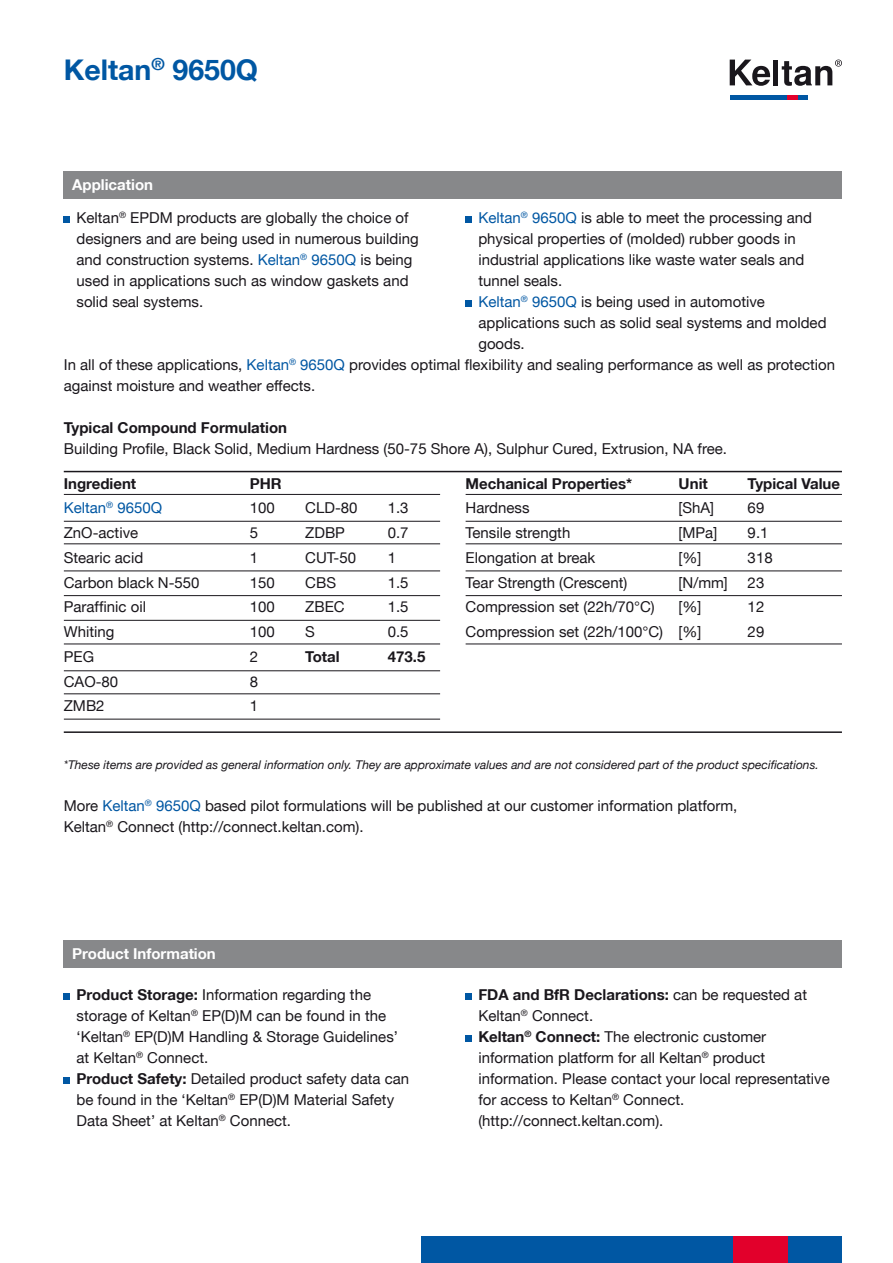
<style>
.page{position:relative;width:893px;height:1263px;background:#fff}
.page>*{position:absolute;margin:0;border:0;box-sizing:border-box;transform-origin:0 0}
.t1{font:700 28.5px "Helvetica Neue LT";color:#0057a3}
.t2{font:15px/21px "Helvetica Neue LT";color:#1a171c}
.t3{font:700 15px "Helvetica Neue LT";color:#1a171c}
.t4{font:700 15px "Helvetica Neue LT";color:#fff}
.t5{font:15px "Helvetica Neue LT";color:#0057a3}
.t6{font:italic 12px "Helvetica Neue LT";color:#1a171c}
.s1{font-weight:700;color:#fff}
.s2{color:#0057a3}
.s3{font-weight:700}
</style>
<div class="page">
<div style="left:64px;top:993px;width:6px;height:7px;background:#0057a3"></div>
<div style="left:64px;top:1077px;width:6px;height:7px;background:#0057a3"></div>
<div style="left:466px;top:993px;width:6px;height:7px;background:#0057a3"></div>
<div style="left:466px;top:1035px;width:6px;height:7px;background:#0057a3"></div>
<div style="left:466px;top:216px;width:6px;height:7px;background:#0057a3"></div>
<div style="left:466px;top:300px;width:6px;height:7px;background:#0057a3"></div>
<div style="left:64px;top:940px;width:778px;height:27px;background:#87888a"></div>
<div style="left:64px;top:171px;width:778px;height:28px;background:#87888a"></div>
<div style="left:64px;top:216px;width:6px;height:7px;background:#0057a3"></div>
<div style="left:788px;top:1236px;width:54px;height:27px;background:#0057a3"></div>
<div style="left:421px;top:1236px;width:313px;height:27px;background:#0057a3"></div>
<div style="left:734px;top:1236px;width:54px;height:27px;background:#e2002b"></div>
<hr style="left:64px;top:521px;width:376px;height:1px;background:#1a171c">
<hr style="left:64px;top:595px;width:376px;height:1px;background:#1a171c">
<hr style="left:64px;top:494px;width:376px;height:1px;background:#1a171c">
<hr style="left:64px;top:571px;width:376px;height:1px;background:#1a171c">
<hr style="left:64px;top:544px;width:376px;height:1px;background:#1a171c">
<hr style="left:64px;top:620px;width:376px;height:1px;background:#1a171c">
<hr style="left:64px;top:670px;width:376px;height:1px;background:#1a171c">
<hr style="left:64px;top:693px;width:376px;height:1px;background:#1a171c">
<hr style="left:64px;top:719px;width:376px;height:1px;background:#1a171c">
<hr style="left:64px;top:644px;width:376px;height:1px;background:#1a171c">
<hr style="left:466px;top:521px;width:376px;height:1px;background:#1a171c">
<hr style="left:466px;top:595px;width:376px;height:1px;background:#1a171c">
<hr style="left:466px;top:494px;width:376px;height:1px;background:#1a171c">
<hr style="left:466px;top:571px;width:376px;height:1px;background:#1a171c">
<hr style="left:466px;top:544px;width:376px;height:1px;background:#1a171c">
<hr style="left:466px;top:644px;width:376px;height:1px;background:#1a171c">
<hr style="left:64px;top:471px;width:778px;height:1px;background:#1a171c">
<hr style="left:64px;top:731px;width:778px;height:2px;background:#1a171c">
<div style="left:730px;top:95px;width:77px;height:5px;background:#0057a3"></div>
<div style="left:787px;top:95px;width:11px;height:5px;background:#e2002b"></div>
<svg style="left:730px;top:60px;width:40px;height:26px"></svg>
<div style="left:773px;top:60px;width:5px;height:25px;background:#1a171c"></div>
<svg style="left:782px;top:60px;width:60px;height:26px"></svg>
<h1 class="t1" style="left:64px;top:52px;width:196px">Keltan<sup>®</sup> 9650Q</h1>
<p class="t2" style="left:72px;top:168px;width:338px;line-height:32.7px"><span class="s1">Application<br></span>Keltan<sup>®</sup> EPDM products are globally the choice of</p>
<p class="t2" style="left:77px;top:228px;width:344px">designers and are being used in numerous building and construction systems. <span class="s2">Keltan</span><sup>®</sup> <span class="s2">9650Q</span> is being used in applications such as window gaskets and solid seal systems.</p>
<p class="t2" style="left:478px;top:207px;width:350px"><span class="s2">Keltan</span><sup>®</sup> <span class="s2">9650Q</span> is able to meet the processing and physical properties of (molded) rubber goods in industrial applications like waste water seals and tunnel seals.<br><span class="s2">Keltan</span><sup>®</sup> <span class="s2">9650Q</span> is being used in automotive applications such as solid seal systems and molded goods.</p>
<p class="t2" style="left:64px;top:354px;width:773px">In all of these applications, <span class="s2">Keltan</span><sup>®</sup> <span class="s2">9650Q</span> provides optimal flexibility and sealing performance as well as protection against moisture and weather effects.</p>
<p class="t3" style="left:64px;top:418px;width:225px">Typical Compound Formulation</p>
<p class="t2" style="left:64px;top:438px;width:665px">Building Profile, Black Solid, Medium Hardness (50-75 Shore A), Sulphur Cured, Extrusion, NA free.</p>
<p class="t3" style="left:64px;top:474px;width:74px">Ingredient</p>
<p class="t3" style="left:250px;top:474px;width:33px">PHR</p>
<p class="t5" style="left:64px;top:499px;width:100px">Keltan<sup>®</sup> 9650Q</p>
<p class="t2" style="left:250px;top:497px;width:27px">100</p>
<p class="t2" style="left:305px;top:497px;width:54px">CLD-80</p>
<p class="t2" style="left:388px;top:497px;width:22px">1.3</p>
<p class="t2" style="left:64px;top:522px;width:76px">ZnO-active</p>
<p class="t2" style="left:250px;top:522px;width:10px">5</p>
<p class="t2" style="left:305px;top:522px;width:41px">ZDBP</p>
<p class="t2" style="left:388px;top:522px;width:22px">0.7</p>
<p class="t2" style="left:64px;top:547px;width:81px">Stearic acid</p>
<p class="t2" style="left:250px;top:547px;width:10px">1</p>
<p class="t2" style="left:305px;top:547px;width:52px">CUT-50</p>
<p class="t2" style="left:388px;top:547px;width:10px">1</p>
<p class="t2" style="left:64px;top:571px;width:137px">Carbon black N-550</p>
<p class="t2" style="left:250px;top:571px;width:27px">150</p>
<p class="t2" style="left:305px;top:571px;width:32px">CBS</p>
<p class="t2" style="left:388px;top:571px;width:22px">1.5</p>
<p class="t2" style="left:64px;top:596px;width:84px">Paraffinic oil</p>
<p class="t2" style="left:250px;top:596px;width:27px">100</p>
<p class="t2" style="left:305px;top:596px;width:41px">ZBEC</p>
<p class="t2" style="left:388px;top:596px;width:22px">1.5</p>
<p class="t2" style="left:64px;top:621px;width:52px">Whiting</p>
<p class="t2" style="left:250px;top:621px;width:27px">100</p>
<p class="t2" style="left:305px;top:621px;width:11px">S</p>
<p class="t2" style="left:388px;top:621px;width:22px">0.5</p>
<p class="t2" style="left:64px;top:646px;width:32px">PEG</p>
<p class="t2" style="left:250px;top:646px;width:10px">2</p>
<p class="t3" style="left:305px;top:647px;width:36px">Total</p>
<p class="t3" style="left:388px;top:647px;width:39px">473.5</p>
<p class="t2" style="left:64px;top:670px;width:56px">CAO-80</p>
<p class="t2" style="left:250px;top:670px;width:10px">8</p>
<p class="t2" style="left:64px;top:695px;width:42px">ZMB2</p>
<p class="t2" style="left:250px;top:695px;width:10px">1</p>
<p class="t3" style="left:466px;top:474px;width:168px">Mechanical Properties*</p>
<p class="t3" style="left:679px;top:474px;width:31px">Unit</p>
<p class="t3" style="left:748px;top:474px;width:94px">Typical Value</p>
<p class="t2" style="left:466px;top:497px;width:65px">Hardness</p>
<p class="t2" style="left:679px;top:497px;width:37px">[ShA]</p>
<p class="t2" style="left:748px;top:497px;width:18px">69</p>
<p class="t2" style="left:466px;top:522px;width:106px">Tensile strength</p>
<p class="t2" style="left:679px;top:522px;width:40px">[MPa]</p>
<p class="t2" style="left:748px;top:522px;width:22px">9.1</p>
<p class="t2" style="left:466px;top:547px;width:131px">Elongation at break</p>
<p class="t2" style="left:679px;top:547px;width:24px">[%]</p>
<p class="t2" style="left:748px;top:547px;width:27px">318</p>
<p class="t2" style="left:466px;top:571px;width:163px">Tear Strength (Crescent)</p>
<p class="t2" style="left:679px;top:571px;width:51px">[N/mm]</p>
<p class="t2" style="left:748px;top:571px;width:18px">23</p>
<p class="t2" style="left:466px;top:596px;width:191px">Compression set (22h/70°C)</p>
<p class="t2" style="left:679px;top:596px;width:24px">[%]</p>
<p class="t2" style="left:748px;top:596px;width:18px">12</p>
<p class="t2" style="left:466px;top:621px;width:237px">Compression set (22h/100°C) [%]</p>
<p class="t2" style="left:748px;top:621px;width:18px">29</p>
<p class="t6" style="left:64px;top:757px;width:756px">*These items are provided as general information only. They are approximate values and are not considered part of the product specifications.</p>
<p class="t2" style="left:64px;top:795px;width:675px">More <span class="s2">Keltan</span><sup>®</sup> <span class="s2">9650Q</span> based pilot formulations will be published at our customer information platform,<br>Keltan<sup>®</sup> Connect (http://connect.keltan.com).</p>
<p class="t4" style="left:72px;top:944px;width:145px">Product Information</p>
<p class="t2" style="left:77px;top:984px;width:334px"><span class="s3">Product Storage:</span> Information regarding the storage of Keltan<sup>®</sup> EP(D)M can be found in the ‘Keltan<sup>®</sup> EP(D)M Handling &amp; Storage Guidelines’ at Keltan<sup>®</sup> Connect.<br><span class="s3">Product Safety:</span> Detailed product safety data can be found in the ‘Keltan<sup>®</sup> EP(D)M Material Safety Data Sheet’ at Keltan<sup>®</sup> Connect.</p>
<p class="t2" style="left:478px;top:984px;width:353px"><span class="s3">FDA and BfR Declarations:</span> can be requested at Keltan<sup>®</sup> Connect.<br><span class="s3">Keltan</span><sup>®</sup> <span class="s3">Connect:</span> The electronic customer information platform for all Keltan<sup>®</sup> product information. Please contact your local representative for access to Keltan<sup>®</sup> Connect. (http://connect.keltan.com).</p>
</div>
